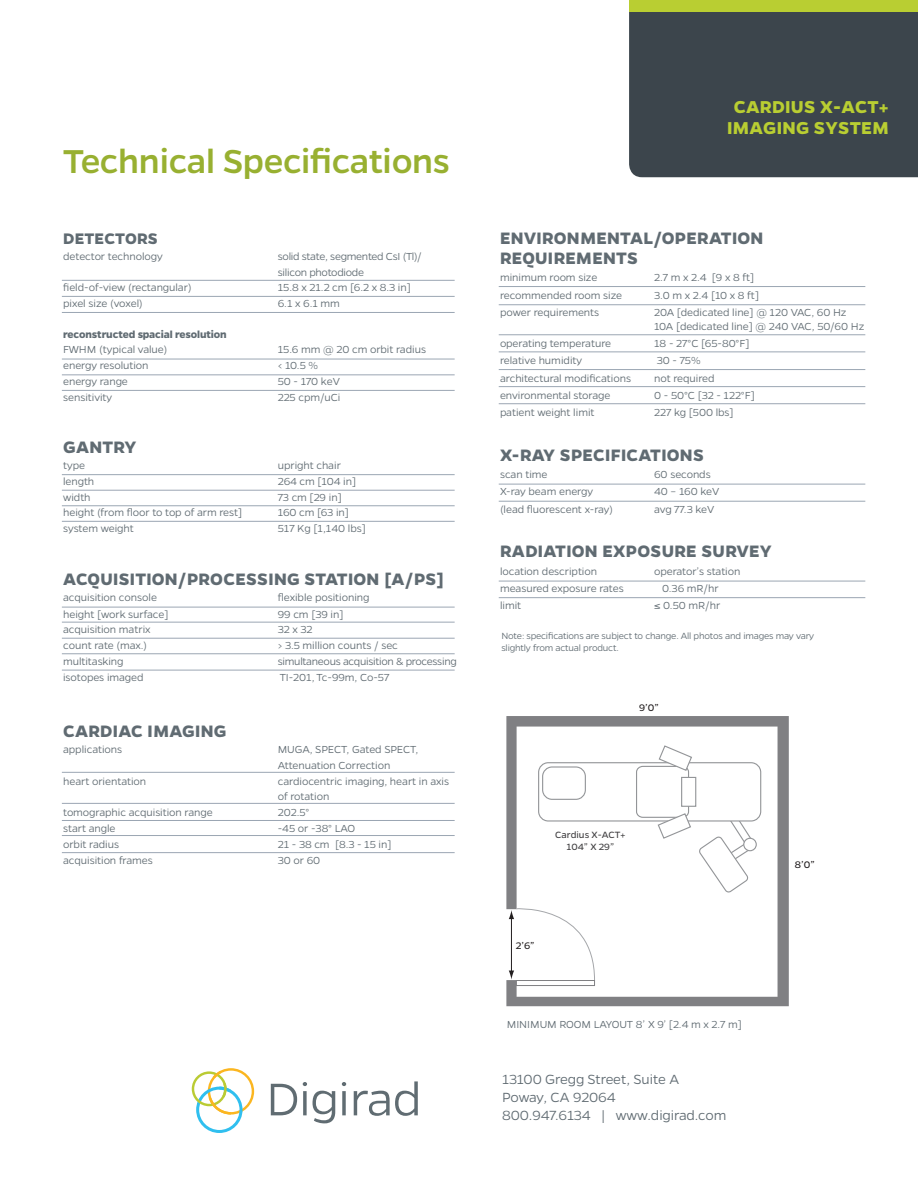
<style>
.page{position:relative;width:918px;height:1188px;background:#fff}
.page>*{position:absolute;margin:0;border:0;box-sizing:border-box;transform-origin:0 0}
.t1{font:500 37.5px "Gentona";letter-spacing:-.01em;color:#98b031}
.t2{font:700 19.5px/21px "Gentona";letter-spacing:.015em;color:#b9ce32;text-align:center}
.t3{font:700 18.75px/20.1px "Gentona";letter-spacing:.015em;color:#606b72}
.t4{font:700 17.25px "Gentona";letter-spacing:.01em;color:#606b72}
.t5{font:300 15px/18px "Gentona";letter-spacing:-.005em;color:#606b72}
.t6{font:300 11.55px/15.9px "Gentona";letter-spacing:-.01em;color:#606b72}
.t7{font:300 11.55px "Gentona";letter-spacing:-.03em;color:#606b72}
.t8{font:700 11.55px "Gentona";letter-spacing:-.01em;color:#606b72}
.t9{font:10.8px "Gentona";color:#231f20}
.t10{font:10.2px/12.3px "Gentona";color:#414042;text-align:center}
.t11{font:300 10.05px/12.1px "Gentona";letter-spacing:-.02em;color:#606b72}
</style>
<div class="page">
<div style="left:629px;top:12px;width:289px;height:165px;background:#3c454c"></div>
<div style="left:629px;top:0;width:289px;height:12px;background:#b9ce32"></div>
<hr style="left:62px;top:280px;width:393px;height:1px;background:#9ba6b3">
<hr style="left:499px;top:286px;width:366px;height:1px;background:#9ba6b3">
<hr style="left:499px;top:304px;width:366px;height:1px;background:#9ba6b3">
<hr style="left:499px;top:334px;width:366px;height:1px;background:#9ba6b3">
<hr style="left:499px;top:352px;width:366px;height:1px;background:#9ba6b3">
<hr style="left:499px;top:369px;width:366px;height:1px;background:#9ba6b3">
<hr style="left:499px;top:386px;width:366px;height:1px;background:#9ba6b3">
<hr style="left:499px;top:403px;width:366px;height:1px;background:#9ba6b3">
<hr style="left:499px;top:484px;width:366px;height:1px;background:#9ba6b3">
<hr style="left:499px;top:501px;width:366px;height:1px;background:#9ba6b3">
<hr style="left:499px;top:581px;width:366px;height:1px;background:#9ba6b3">
<hr style="left:499px;top:597px;width:366px;height:1px;background:#9ba6b3">
<hr style="left:62px;top:296px;width:393px;height:1px;background:#9ba6b3">
<hr style="left:62px;top:312px;width:393px;height:1px;background:#9ba6b3">
<hr style="left:62px;top:359px;width:393px;height:1px;background:#9ba6b3">
<hr style="left:62px;top:374px;width:393px;height:1px;background:#9ba6b3">
<hr style="left:62px;top:390px;width:393px;height:1px;background:#9ba6b3">
<hr style="left:62px;top:474px;width:393px;height:1px;background:#9ba6b3">
<hr style="left:62px;top:490px;width:393px;height:1px;background:#9ba6b3">
<hr style="left:62px;top:505px;width:393px;height:1px;background:#9ba6b3">
<hr style="left:62px;top:521px;width:393px;height:1px;background:#9ba6b3">
<hr style="left:62px;top:607px;width:393px;height:1px;background:#9ba6b3">
<hr style="left:62px;top:622px;width:393px;height:1px;background:#9ba6b3">
<hr style="left:62px;top:638px;width:393px;height:1px;background:#9ba6b3">
<hr style="left:62px;top:653px;width:393px;height:1px;background:#9ba6b3">
<hr style="left:62px;top:670px;width:393px;height:1px;background:#9ba6b3">
<hr style="left:62px;top:772px;width:393px;height:1px;background:#9ba6b3">
<hr style="left:62px;top:803px;width:393px;height:1px;background:#9ba6b3">
<hr style="left:62px;top:820px;width:393px;height:1px;background:#9ba6b3">
<hr style="left:62px;top:835px;width:393px;height:1px;background:#9ba6b3">
<hr style="left:62px;top:852px;width:393px;height:1px;background:#9ba6b3">
<svg style="left:192px;top:1068px;width:62px;height:65px"></svg>
<svg style="left:271px;top:1084px;width:26px;height:31px"></svg>
<svg style="left:303px;top:1091px;width:4px;height:24px"></svg>
<svg style="left:303px;top:1082px;width:4px;height:4px"></svg>
<svg style="left:313px;top:1091px;width:22px;height:32px"></svg>
<svg style="left:342px;top:1091px;width:4px;height:24px"></svg>
<svg style="left:342px;top:1082px;width:4px;height:4px"></svg>
<svg style="left:354px;top:1081px;width:64px;height:35px"></svg>
<svg style="left:506px;top:716px;width:283px;height:290px"></svg>
<div style="left:516px;top:980px;width:79px;height:6px;border:1px solid #808083"></div>
<svg style="left:509px;top:904px;width:86px;height:77px"></svg>
<div style="left:744px;top:838px;width:12px;height:13px;background:#fff;border-radius:50%"></div>
<div style="left:743px;top:838px;width:14px;height:13px;border:1px solid #939598;border-radius:50%"></div>
<h1 class="t1" style="left:63px;top:140px;width:388px">Technical Specifications</h1>
<h3 class="t4" style="left:63px;top:228px;width:96px">DETECTORS</h3>
<p class="t6" style="left:63px;top:248px;width:101px">detector technology</p>
<p class="t6" style="left:278px;top:248px;width:145px">solid state, segmented CsI (Tl)/ silicon photodiode</p>
<p class="t6" style="left:63px;top:280px;width:130px">field-of-view (rectangular)</p>
<p class="t6" style="left:278px;top:280px;width:135px">15.8 x 21.2 cm [6.2 x 8.3 in]</p>
<p class="t6" style="left:63px;top:296px;width:81px">pixel size (voxel)</p>
<p class="t6" style="left:278px;top:296px;width:64px">6.1 x 6.1 mm</p>
<p class="t8" style="left:63px;top:327px;width:165px">reconstructed spacial resolution</p>
<p class="t6" style="left:63px;top:342px;width:106px">FWHM (typical value)</p>
<p class="t6" style="left:278px;top:342px;width:150px">15.6 mm @ 20 cm orbit radius</p>
<p class="t6" style="left:63px;top:357px;width:87px">energy resolution</p>
<p class="t6" style="left:278px;top:357px;width:42px">&lt; 10.5 %</p>
<p class="t6" style="left:63px;top:373px;width:66px">energy range</p>
<p class="t6" style="left:278px;top:373px;width:64px">50 - 170 keV</p>
<p class="t6" style="left:63px;top:389px;width:51px">sensitivity</p>
<p class="t6" style="left:278px;top:389px;width:64px">225 cpm/uCi</p>
<h3 class="t3" style="left:63px;top:437px;width:75px">GANTRY</h3>
<p class="t6" style="left:63px;top:457px;width:24px">type</p>
<p class="t6" style="left:278px;top:457px;width:65px">upright chair</p>
<p class="t6" style="left:63px;top:473px;width:33px">length</p>
<p class="t6" style="left:278px;top:473px;width:80px">264 cm [104 in]</p>
<p class="t6" style="left:63px;top:489px;width:29px">width</p>
<p class="t6" style="left:278px;top:489px;width:66px">73 cm [29 in]</p>
<p class="t6" style="left:63px;top:505px;width:181px">height (from floor to top of arm rest]</p>
<p class="t6" style="left:278px;top:505px;width:73px">160 cm [63 in]</p>
<p class="t6" style="left:63px;top:521px;width:72px">system weight</p>
<p class="t6" style="left:278px;top:521px;width:90px">517 Kg [1,140 lbs]</p>
<h3 class="t3" style="left:63px;top:569px;width:383px">ACQUISITION/PROCESSING STATION [A/PS]</h3>
<p class="t6" style="left:63px;top:589px;width:95px">acquisition console</p>
<p class="t6" style="left:278px;top:589px;width:93px">flexible positioning</p>
<p class="t6" style="left:63px;top:606px;width:107px">height [work surface]</p>
<p class="t6" style="left:278px;top:606px;width:67px">99 cm [39 in]</p>
<p class="t6" style="left:63px;top:622px;width:89px">acquisition matrix</p>
<p class="t6" style="left:278px;top:622px;width:36px">32 x 32</p>
<p class="t6" style="left:63px;top:638px;width:85px">count rate (max.)</p>
<p class="t6" style="left:278px;top:638px;width:122px">&gt; 3.5 million counts / sec</p>
<p class="t6" style="left:63px;top:653px;width:62px">multitasking</p>
<p class="t7" style="left:278px;top:655px;width:180px">simultaneous acquisition &amp; processing</p>
<p class="t6" style="left:63px;top:669px;width:82px">isotopes imaged</p>
<p class="t6" style="left:280px;top:669px;width:111px">TI-201, Tc-99m, Co-57</p>
<h3 class="t3" style="left:63px;top:721px;width:165px">CARDIAC IMAGING</h3>
<p class="t6" style="left:63px;top:741px;width:61px">applications</p>
<p class="t6" style="left:278px;top:741px;width:142px">MUGA, SPECT, Gated SPECT,<br>Attenuation Correction</p>
<p class="t6" style="left:63px;top:773px;width:85px">heart orientation</p>
<p class="t6" style="left:278px;top:773px;width:173px">cardiocentric imaging, heart in axis of rotation</p>
<p class="t6" style="left:63px;top:804px;width:151px">tomographic acquisition range</p>
<p class="t6" style="left:278px;top:804px;width:33px">202.5°</p>
<p class="t6" style="left:63px;top:820px;width:54px">start angle</p>
<p class="t6" style="left:278px;top:820px;width:79px">-45 or -38° LAO</p>
<p class="t6" style="left:63px;top:836px;width:57px">orbit radius</p>
<p class="t6" style="left:278px;top:836px;width:115px">21 - 38 cm [8.3 - 15 in]</p>
<p class="t6" style="left:63px;top:852px;width:91px">acquisition frames</p>
<p class="t6" style="left:278px;top:852px;width:44px">30 or 60</p>
<h2 class="t2" style="left:727px;top:96px;width:163px">CARDIUS X-ACT+<br>IMAGING SYSTEM</h2>
<h3 class="t3" style="left:500px;top:228px;width:265px">ENVIRONMENTAL/OPERATION<br>REQUIREMENTS</h3>
<p class="t6" style="left:500px;top:270px;width:99px">minimum room size</p>
<p class="t6" style="left:654px;top:270px;width:102px">2.7 m x 2.4 [9 x 8 ft]</p>
<p class="t6" style="left:500px;top:287px;width:124px">recommended room size</p>
<p class="t6" style="left:654px;top:287px;width:106px">3.0 m x 2.4 [10 x 8 ft]</p>
<p class="t6" style="left:500px;top:304px;width:101px">power requirements</p>
<p class="t6" style="left:654px;top:305px;width:212px;line-height:13.8px">20A [dedicated line] @ 120 VAC, 60 Hz<br>10A [dedicated line] @ 240 VAC, 50/60 Hz</p>
<p class="t6" style="left:500px;top:335px;width:113px">operating temperature</p>
<p class="t6" style="left:654px;top:335px;width:97px">18 - 27°C [65-80°F]</p>
<p class="t6" style="left:500px;top:353px;width:84px">relative humidity</p>
<p class="t6" style="left:657px;top:353px;width:45px">30 - 75%</p>
<p class="t6" style="left:500px;top:370px;width:133px">architectural modifications</p>
<p class="t6" style="left:654px;top:370px;width:62px">not required</p>
<p class="t6" style="left:500px;top:387px;width:112px">environmental storage</p>
<p class="t6" style="left:654px;top:387px;width:102px">0 - 50°C [32 - 122°F]</p>
<p class="t6" style="left:500px;top:404px;width:96px">patient weight limit</p>
<p class="t6" style="left:654px;top:404px;width:81px">227 kg [500 lbs]</p>
<h3 class="t3" style="left:500px;top:445px;width:205px">X-RAY SPECIFICATIONS</h3>
<p class="t6" style="left:500px;top:466px;width:49px">scan time</p>
<p class="t6" style="left:654px;top:466px;width:58px">60 seconds</p>
<p class="t6" style="left:500px;top:484px;width:95px">X-ray beam energy</p>
<p class="t6" style="left:654px;top:484px;width:67px">40 – 160 keV</p>
<p class="t6" style="left:500px;top:501px;width:115px">(lead fluorescent x-ray)</p>
<p class="t6" style="left:654px;top:501px;width:62px">avg 77.3 keV</p>
<h3 class="t3" style="left:500px;top:541px;width:273px">RADIATION EXPOSURE SURVEY</h3>
<p class="t6" style="left:500px;top:563px;width:99px">location description</p>
<p class="t6" style="left:654px;top:563px;width:88px">operator’s station</p>
<p class="t6" style="left:500px;top:580px;width:125px">measured exposure rates</p>
<p class="t6" style="left:662px;top:580px;width:58px">0.36 mR/hr</p>
<p class="t6" style="left:500px;top:597px;width:23px">limit</p>
<p class="t6" style="left:654px;top:597px;width:68px">≤ 0.50 mR/hr</p>
<p class="t11" style="left:501px;top:630px;width:314px">Note: specifications are subject to change. All photos and images may vary slightly from actual product.</p>
<p class="t9" style="left:639px;top:701px;width:21px">9’0”</p>
<p class="t10" style="left:555px;top:828px;width:72px">Cardius X-ACT+<br>104” X 29”</p>
<p class="t9" style="left:516px;top:940px;width:20px">2’6”</p>
<p class="t6" style="left:507px;top:1017px;width:237px">MINIMUM ROOM LAYOUT 8’ X 9’ [2.4 m x 2.7 m]</p>
<p class="t5" style="left:502px;top:1070px;width:226px">13100 Gregg Street, Suite A<br>Poway, CA 92064<br>800.947.6134 | www.digirad.com</p>
<p class="t9" style="left:795px;top:858px;width:22px">8’0”</p>
</div>
